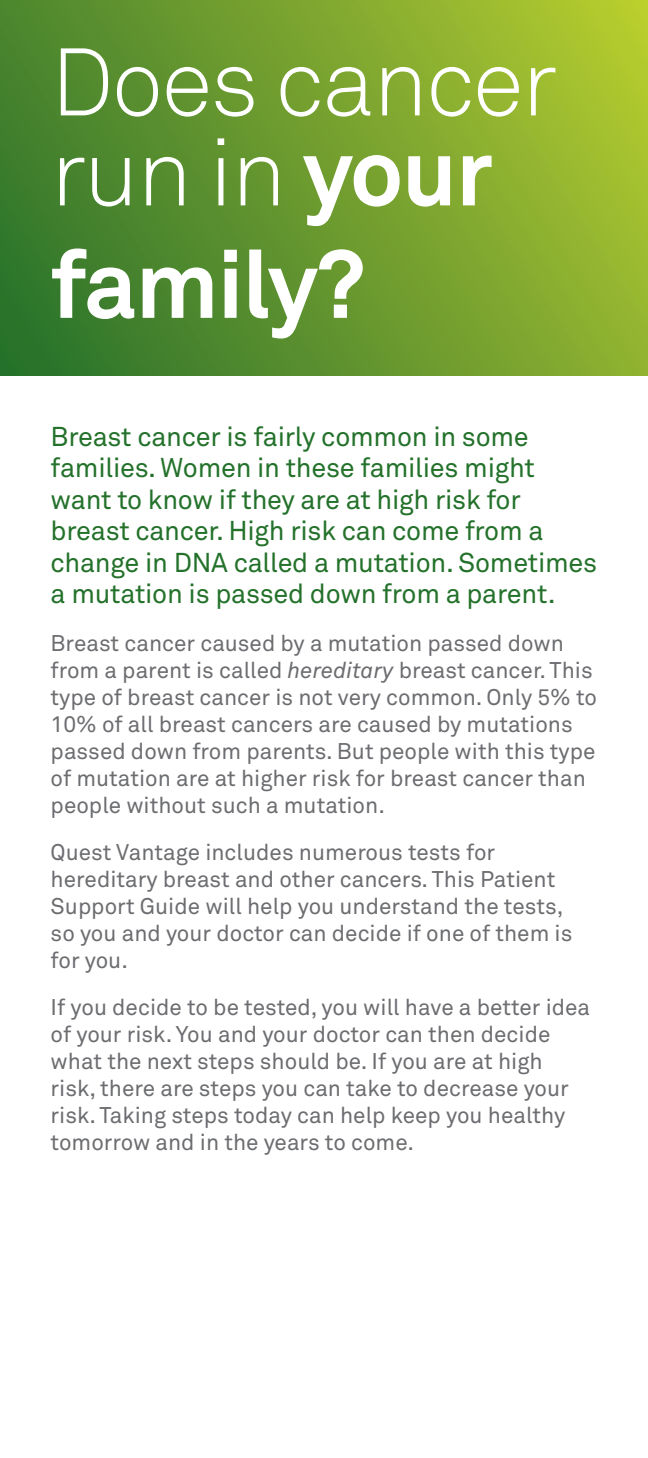
<style>
.page{position:relative;width:648px;height:1458px;background:#fff}
.page>*{position:absolute;margin:0;border:0;box-sizing:border-box;transform-origin:0 0}
.Interior_2_-_Headlin{font:300 94.5px/90px "Akkurat Std";letter-spacing:-.02em;color:#fff}
.Interior_2_-_Headlin-2{font:700 94.5px "Akkurat Std";letter-spacing:-.02em;color:#fff}
._1_Intro_Green{font:27px/31.5px "Akkurat Std";letter-spacing:-.01em;color:#23712a}
.Body_Copy{font:22.5px/27px "Akkurat Std";color:#6c6d70}
.s1{font-weight:700}
.s2{font-style:italic}
</style>
<div class="page">
<svg style="left:0;top:0;width:648px;height:376px;background:#6d9b2e"></svg>
<p class="Interior_2_-_Headlin" style="left:51px;top:37px;width:509px">Does cancer run in <span class="s1">your</span></p>
<p class="Interior_2_-_Headlin-2" style="left:51px;top:226px;width:316px">family?</p>
<p class="_1_Intro_Green" style="left:51px;top:421px;width:548px">Breast cancer is fairly common in some families. Women in these families might want to know if they are at high risk for breast cancer. High risk can come from a change in DNA called a mutation. Sometimes a mutation is passed down from a parent.</p>
<p class="Body_Copy" style="left:51px;top:629px;width:548px">Breast cancer caused by a mutation passed down from a parent is called <span class="s2">hereditary</span> breast cancer. This type of breast cancer is not very common. Only 5% to 10% of all breast cancers are caused by mutations passed down from parents. But people with this type of mutation are at higher risk for breast cancer than people without such a mutation.</p>
<p class="Body_Copy" style="left:51px;top:839px;width:523px">Quest Vantage includes numerous tests for hereditary breast and other cancers. This Patient Support Guide will help you understand the tests, so you and your doctor can decide if one of them is for you.</p>
<p class="Body_Copy" style="left:51px;top:994px;width:541px">If you decide to be tested, you will have a better idea of your risk. You and your doctor can then decide what the next steps should be. If you are at high risk, there are steps you can take to decrease your risk. Taking steps today can help keep you healthy tomorrow and in the years to come.</p>
</div>
